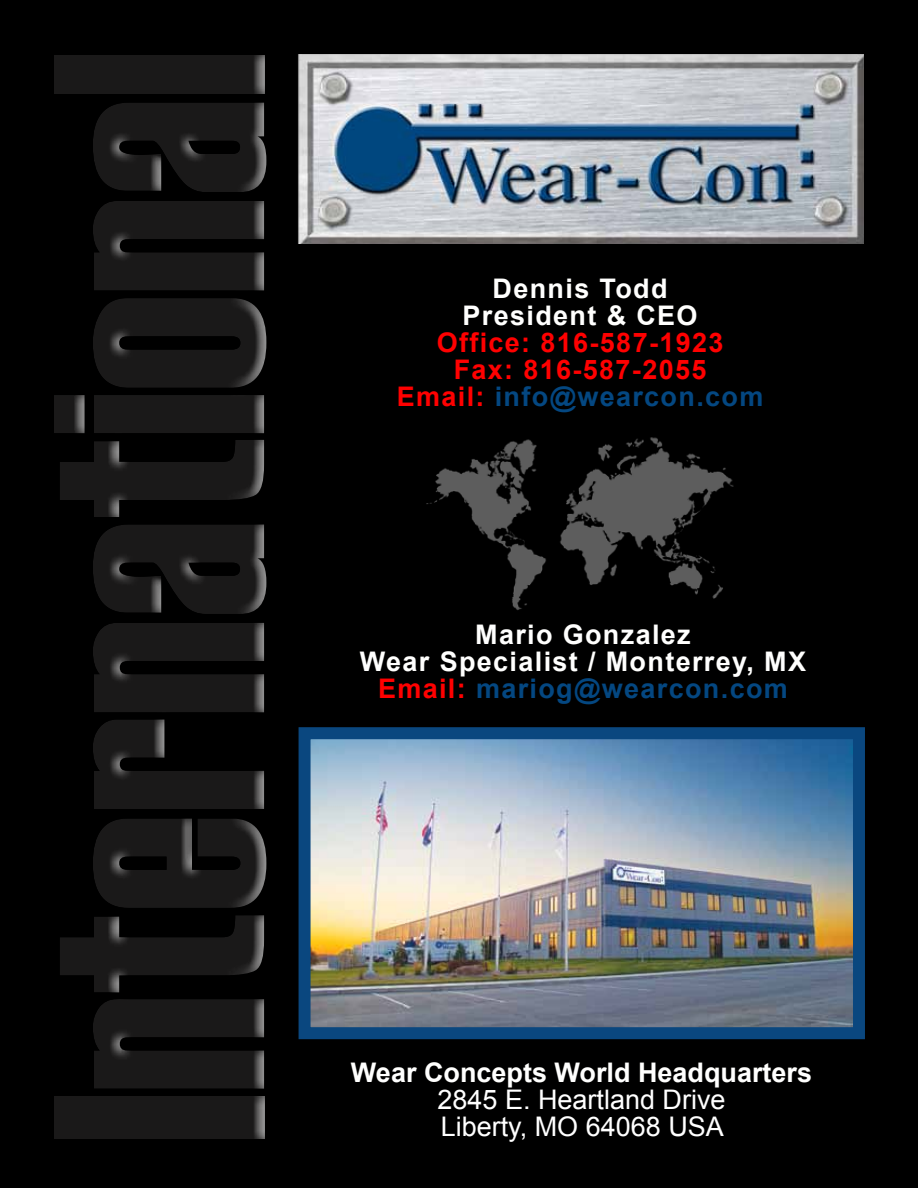
<style>
.page{position:relative;width:918px;height:1188px;background:#fff}
.page>*{position:absolute;margin:0;border:0;box-sizing:border-box;transform-origin:0 0}
.t1{font:300px "Haettenschweiler";color:#1a1919;scale:.91 1}
.t2{font:700 27px/27px "Arial";letter-spacing:.05em;color:#fffffe;text-align:center}
.t3{font:700 27px/27px "Arial";letter-spacing:.05em;color:#f00;text-align:center}
.t4{font:27px "Arial";color:#fff}
.t5{font:700 27px "Arial";color:#fffffe}
.s1{color:#044781}
.s2{color:#f00}
</style>
<div class="page">
<div style="left:0;top:0;width:917px;height:1188px;background:#000"></div>
<div style="left:74px;top:45px;width:203px;height:1104px;background:#fff;opacity:.75"></div>
<img style="left:296px;top:54px;width:568px;height:190px">
<img style="left:293px;top:721px;width:578px;height:324px">
<img style="left:425px;top:435px;width:310px;height:176px">
<h1 class="t1" style="left:-44px;top:1143px;width:1202px;rotate:-90deg">International</h1>
<p class="t2" style="left:463px;top:276px;width:236px">Dennis Todd<br>President &amp; CEO</p>
<p class="t3" style="left:397px;top:330px;width:368px">Office: 816-587-1923<br>Fax: 816-587-2055<br>Email: <span class="s1">info@wearcon.com</span></p>
<p class="t2" style="left:360px;top:622px;width:448px">Mario Gonzalez<br>Wear Specialist / Monterrey, MX<br><span class="s2">Email:</span> <span class="s1">mariog@wearcon.com</span></p>
<p class="t5" style="left:351px;top:1054px;width:463px">Wear Concepts World Headquarters</p>
<p class="t4" style="left:437px;top:1081px;width:290px">2845 E. Heartland Drive</p>
<p class="t4" style="left:441px;top:1108px;width:285px">Liberty, MO 64068 USA</p>
</div>
